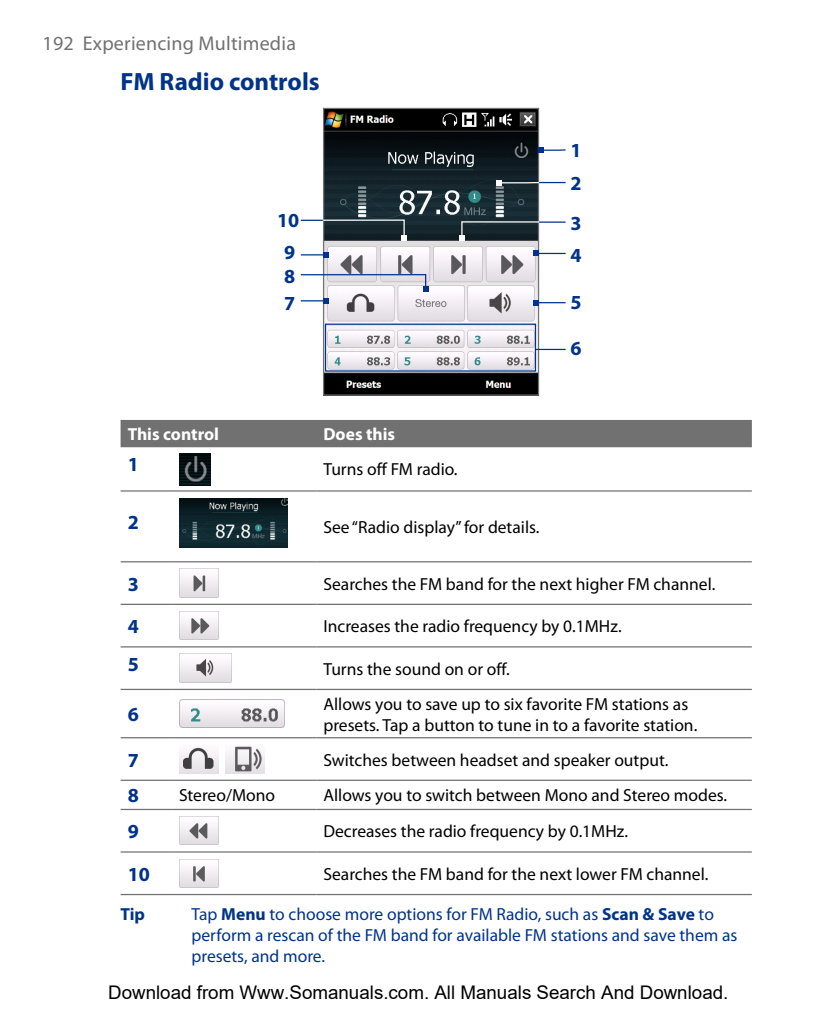
<style>
.page{position:relative;width:837px;height:1028px;background:#fff}
.page>*{position:absolute;margin:0;border:0;box-sizing:border-box;transform-origin:0 0}
.t1{font:700 25px "Myriad Pro";color:#003389}
.t2{font:20px "Myriad Pro";letter-spacing:.01em;color:#727172}
.t3{font:700 20px/23.2px "Myriad Pro";color:#003389}
.t4{font:18.75px "Arial";color:#000}
.t5{font:17.5px/21px "Myriad Pro";color:#000}
.t6{font:17.5px/21px "Myriad Pro";color:#003389}
.t7{font:700 17.5px "Myriad Pro";color:#fff}
.t8{font:700 17.5px "Myriad Pro";color:#003389}
.s1{font-weight:700}
</style>
<div class="page">
<img style="left:325px;top:110px;width:212px;height:284px">
<div style="left:323px;top:108px;width:216px;height:288px;border:1px solid #727172"></div>
<svg style="left:538px;top:148px;width:28px;height:5px"></svg>
<div style="left:325px;top:323px;width:211px;height:48px;border:1px solid #003389"></div>
<svg style="left:300px;top:273px;width:128px;height:18px"></svg>
<svg style="left:459px;top:221px;width:81px;height:19px;background:#2d3b41"></svg>
<svg style="left:496px;top:180px;width:69px;height:5px"></svg>
<hr style="left:539px;top:221px;width:26px;height:2px;background:#003389">
<svg style="left:533px;top:251px;width:32px;height:5px"></svg>
<svg style="left:533px;top:300px;width:32px;height:5px"></svg>
<hr style="left:535px;top:349px;width:30px;height:1px;background:#003389">
<svg style="left:301px;top:298px;width:27px;height:5px"></svg>
<svg style="left:301px;top:252px;width:27px;height:5px"></svg>
<svg style="left:301px;top:219px;width:105px;height:22px"></svg>
<div style="left:120px;top:420px;width:631px;height:27px;background:#727172"></div>
<hr style="left:120px;top:490px;width:52px;height:1px;background:#727172">
<hr style="left:172px;top:490px;width:144px;height:1px;background:#727172">
<hr style="left:316px;top:490px;width:435px;height:1px;background:#727172">
<hr style="left:120px;top:561px;width:52px;height:1px;background:#727172">
<hr style="left:172px;top:561px;width:144px;height:1px;background:#727172">
<hr style="left:316px;top:561px;width:435px;height:1px;background:#727172">
<hr style="left:120px;top:603px;width:52px;height:2px;background:#727172">
<hr style="left:172px;top:603px;width:144px;height:2px;background:#727172">
<hr style="left:316px;top:603px;width:435px;height:2px;background:#727172">
<hr style="left:120px;top:646px;width:52px;height:1px;background:#727172">
<hr style="left:172px;top:646px;width:144px;height:1px;background:#727172">
<hr style="left:316px;top:646px;width:435px;height:1px;background:#727172">
<hr style="left:120px;top:689px;width:52px;height:1px;background:#727172">
<hr style="left:172px;top:689px;width:144px;height:1px;background:#727172">
<hr style="left:316px;top:689px;width:435px;height:1px;background:#727172">
<hr style="left:120px;top:737px;width:52px;height:1px;background:#727172">
<hr style="left:172px;top:737px;width:144px;height:1px;background:#727172">
<hr style="left:316px;top:737px;width:435px;height:1px;background:#727172">
<hr style="left:120px;top:779px;width:52px;height:2px;background:#727172">
<hr style="left:172px;top:779px;width:144px;height:2px;background:#727172">
<hr style="left:316px;top:779px;width:435px;height:2px;background:#727172">
<hr style="left:120px;top:808px;width:52px;height:2px;background:#727172">
<hr style="left:172px;top:808px;width:144px;height:2px;background:#727172">
<hr style="left:316px;top:808px;width:435px;height:2px;background:#727172">
<hr style="left:120px;top:851px;width:52px;height:1px;background:#727172">
<hr style="left:172px;top:851px;width:144px;height:1px;background:#727172">
<hr style="left:316px;top:851px;width:435px;height:1px;background:#727172">
<hr style="left:120px;top:894px;width:52px;height:1px;background:#727172">
<hr style="left:172px;top:894px;width:144px;height:1px;background:#727172">
<hr style="left:316px;top:894px;width:435px;height:1px;background:#727172">
<img style="left:179px;top:454px;width:32px;height:31px">
<img style="left:179px;top:498px;width:108px;height:49px">
<img style="left:179px;top:569px;width:39px;height:28px">
<img style="left:179px;top:611px;width:39px;height:29px">
<img style="left:179px;top:654px;width:53px;height:28px">
<img style="left:179px;top:699px;width:105px;height:28px">
<img style="left:179px;top:747px;width:39px;height:26px">
<img style="left:225px;top:746px;width:39px;height:27px">
<img style="left:179px;top:816px;width:39px;height:29px">
<img style="left:179px;top:859px;width:39px;height:28px">
<p class="t2" style="left:43px;top:31px;width:255px">192 Experiencing Multimedia</p>
<h1 class="t1" style="left:120px;top:65px;width:201px">FM Radio controls</h1>
<p class="t3" style="left:277px;top:208px;width:24px">10</p>
<p class="t3" style="left:284px;top:240px;width:13px">9<br>8</p>
<p class="t3" style="left:284px;top:291px;width:13px">7</p>
<p class="t7" style="left:128px;top:423px;width:93px">This control</p>
<p class="t7" style="left:323px;top:423px;width:73px">Does this</p>
<p class="t3" style="left:128px;top:452px;width:13px">1</p>
<p class="t5" style="left:323px;top:459px;width:136px">Turns off FM radio.</p>
<p class="t3" style="left:128px;top:510px;width:13px">2</p>
<p class="t5" style="left:323px;top:516px;width:217px">See “Radio display” for details.</p>
<p class="t3" style="left:570px;top:138px;width:13px">1</p>
<p class="t3" style="left:570px;top:171px;width:13px">2</p>
<p class="t3" style="left:570px;top:211px;width:13px">3</p>
<p class="t3" style="left:570px;top:243px;width:13px">4</p>
<p class="t3" style="left:570px;top:290px;width:13px">5</p>
<p class="t3" style="left:570px;top:335px;width:13px">6</p>
<p class="t3" style="left:128px;top:571px;width:13px">3</p>
<p class="t5" style="left:323px;top:573px;width:393px">Searches the FM band for the next higher FM channel.</p>
<p class="t3" style="left:128px;top:614px;width:13px">4</p>
<p class="t5" style="left:323px;top:615px;width:299px">Increases the radio frequency by 0.1MHz.</p>
<p class="t3" style="left:128px;top:651px;width:13px">5</p>
<p class="t5" style="left:323px;top:658px;width:188px">Turns the sound on or off.</p>
<p class="t3" style="left:128px;top:702px;width:13px">6</p>
<p class="t5" style="left:323px;top:693px;width:375px">Allows you to save up to six favorite FM stations as presets. Tap a button to tune in to a favorite station.</p>
<p class="t3" style="left:128px;top:747px;width:13px">7</p>
<p class="t5" style="left:323px;top:749px;width:346px">Switches between headset and speaker output.</p>
<p class="t3" style="left:128px;top:783px;width:13px">8</p>
<p class="t5" style="left:179px;top:784px;width:98px">Stereo/Mono</p>
<p class="t5" style="left:323px;top:784px;width:405px">Allows you to switch between Mono and Stereo modes.</p>
<p class="t3" style="left:128px;top:819px;width:13px">9</p>
<p class="t5" style="left:323px;top:820px;width:306px">Decreases the radio frequency by 0.1MHz.</p>
<p class="t3" style="left:128px;top:861px;width:24px">10</p>
<p class="t5" style="left:323px;top:863px;width:386px">Searches the FM band for the next lower FM channel.</p>
<p class="t8" style="left:120px;top:903px;width:26px">Tip</p>
<p class="t6" style="left:191px;top:903px;width:547px">Tap <span class="s1">Menu</span> to choose more options for FM Radio, such as <span class="s1">Scan &amp; Save</span> to perform a rescan of the FM band for available FM stations and save them as presets, and more.</p>
<p class="t4" style="left:108px;top:982px;width:621px">Download from Www.Somanuals.com. All Manuals Search And Download.</p>
</div>
